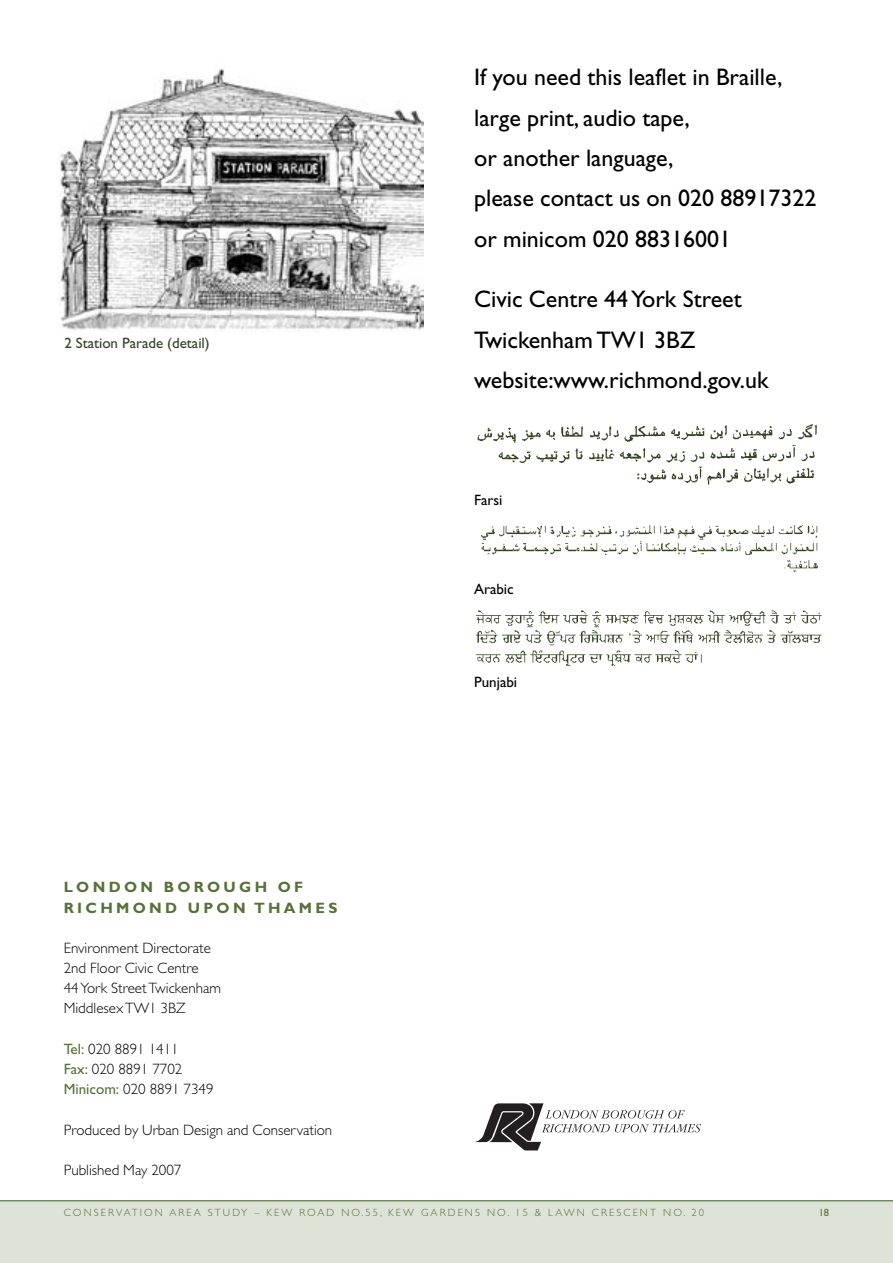
<style>
.page{position:relative;width:893px;height:1263px;background:#fff}
.page>*{position:absolute;margin:0;border:0;box-sizing:border-box;transform-origin:0 0}
.t1{font:24px/40.3px "Gill Sans";color:#000}
.t2{font:300 15px/20.2px "Gill Sans";color:#000}
.t3{font:700 15px/20.1px "Gill Sans";letter-spacing:.22em;color:#557239}
.t4{font:15px "Gill Sans";color:#342}
.t5{font:15px "Gill Sans";color:#000}
.t6{font:300 10.5px "Gill Sans";letter-spacing:.2em;color:#557239}
.t7{font:10.5px "Gill Sans";color:#557239}
.s1{font-weight:400;color:#557239}
</style>
<div class="page">
<img style="left:58px;top:68px;width:366px;height:262px">
<img style="left:477px;top:424px;width:341px;height:61px">
<img style="left:481px;top:525px;width:337px;height:47px">
<img style="left:476px;top:610px;width:346px;height:57px">
<svg style="left:475px;top:1103px;width:226px;height:47px"></svg>
<div style="left:0;top:1200px;width:892px;height:63px;background:#dde3d7"></div>
<hr style="left:0;top:1200px;width:892px;height:1px;background:#557239">
<p class="t4" style="left:64px;top:337px;width:147px">2 Station Parade (detail)</p>
<p class="t3" style="left:64px;top:879px;width:275px">LONDON BOROUGH OF<br>RICHMOND UPON THAMES</p>
<p class="t2" style="left:64px;top:939px;width:159px">Environment Directorate<br>2nd Floor Civic Centre<br>44 York Street Twickenham<br>Middlesex TW1 3BZ</p>
<p class="t2" style="left:64px;top:1040px;width:151px"><span class="s1">Tel:</span> 020 8891 1411<br><span class="s1">Fax:</span> 020 8891 7702<br><span class="s1">Minicom:</span> 020 8891 7349</p>
<p class="t2" style="left:64px;top:1121px;width:270px">Produced by Urban Design and Conservation</p>
<p class="t2" style="left:64px;top:1161px;width:119px">Published May 2007</p>
<p class="t1" style="left:474px;top:60px;width:344px">If you need this leaflet in Braille, large print, audio tape,<br>or another language,<br>please contact us on 020 88917322 or minicom 020 88316001</p>
<h2 class="t1" style="left:474px;top:282px;width:296px">Civic Centre 44 York Street<br>Twickenham TW1 3BZ website:www.richmond.gov.uk</h2>
<p class="t5" style="left:474px;top:495px;width:30px">Farsi</p>
<p class="t5" style="left:474px;top:584px;width:41px">Arabic</p>
<p class="t5" style="left:474px;top:677px;width:45px">Punjabi</p>
<p class="t6" style="left:64px;top:1208px;width:642px">CONSER V ATION AREA STUDY – KEW R O AD NO .55, KEW GARDENS NO . 15 &amp; LA WN CRESCENT NO . 20</p>
<p class="t7" style="left:819px;top:1208px;width:12px">18</p>
</div>
